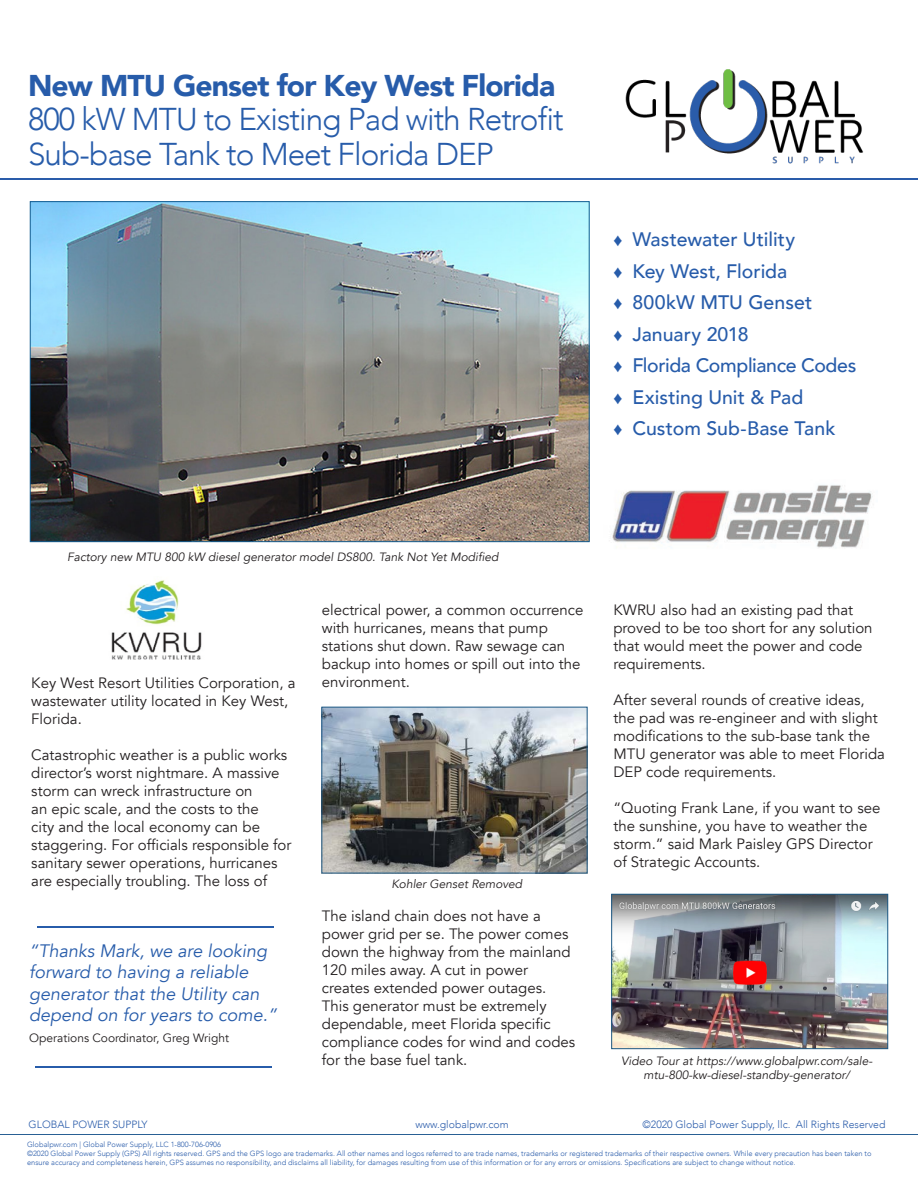
<style>
.page{position:relative;width:918px;height:1188px;background:#fff}
.page>*{position:absolute;margin:0;border:0;box-sizing:border-box;transform-origin:0 0}
.t1{font:300 31.5px/34.5px "Avenir";letter-spacing:-.03em;color:#275caa}
.t2{font:900 30px "Avenir";letter-spacing:-.03em;color:#275caa}
.t3{font:500 19.5px "Avenir";color:#275caa}
.t4{font:500 19.5px "Avenir";letter-spacing:-.02em;color:#275caa}
.t5{font:italic 18px/21.6px "Avenir";color:#275caa}
.t6{font:15px/18px "Avenir";color:#231f20}
.t7{font:italic 12px/14.4px "Avenir";color:#231f20;text-align:center}
.t8{font:12px "Avenir";color:#231f20}
.t9{font:300 10.5px "Avenir";color:#2a5caa}
.t10{font:300 7.5px/9px "Avenir";color:#2a5caa}
</style>
<div class="page">
<hr style="left:0;top:1135px;width:918px;height:1px;background:#296094">
<img style="left:625px;top:69px;width:238px;height:95px">
<hr style="left:0;top:178px;width:918px;height:2px;background:#2a5caa">
<hr style="left:37px;top:927px;width:236px;height:1px;background:#275caa">
<hr style="left:36px;top:1066px;width:236px;height:2px;background:#275caa">
<img style="left:111px;top:580px;width:91px;height:80px">
<img style="left:612px;top:485px;width:261px;height:63px">
<img style="left:32px;top:203px;width:556px;height:337px">
<img style="left:613px;top:896px;width:273px;height:151px">
<div style="left:611px;top:894px;width:277px;height:155px;border:1px solid #1d5985"></div>
<img style="left:323px;top:709px;width:263px;height:162px">
<div style="left:321px;top:707px;width:267px;height:166px;border:1px solid #1d5985"></div>
<p class="t2" style="left:28px;top:60px;width:529px">New MTU Genset for Key West Florida</p>
<p class="t1" style="left:28px;top:102px;width:537px">800 kW MTU to Existing Pad with Retrofit<br>Sub-base Tank to Meet Florida DEP</p>
<p class="t3" style="left:613px;top:223px;width:183px">♦ Wastewater Utility</p>
<p class="t3" style="left:613px;top:254px;width:175px">♦ Key West, Florida</p>
<p class="t3" style="left:613px;top:286px;width:200px">♦ 800kW MTU Genset</p>
<p class="t3" style="left:613px;top:317px;width:137px">♦ January 2018</p>
<p class="t4" style="left:613px;top:349px;width:244px">♦ Florida Compliance Codes</p>
<p class="t3" style="left:613px;top:380px;width:191px">♦ Existing Unit &amp; Pad</p>
<p class="t3" style="left:613px;top:412px;width:224px">♦ Custom Sub-Base Tank</p>
<p class="t7" style="left:67px;top:550px;width:433px">Factory new MTU 800 kW diesel generator model DS800. Tank Not Yet Modified</p>
<p class="t6" style="left:31px;top:674px;width:266px">Key West Resort Utilities Corporation, a wastewater utility located in Key West,<br>Florida.</p>
<p class="t6" style="left:31px;top:746px;width:262px">Catastrophic weather is a public works director’s worst nightmare. A massive storm can wreck infrastructure on<br>an epic scale, and the costs to the<br>city and the local economy can be staggering. For officials responsible for sanitary sewer operations, hurricanes are especially troubling. The loss of</p>
<p class="t5" style="left:29px;top:940px;width:250px">“Thanks Mark, we are looking forward to having a reliable generator that the Utility can depend on for years to come.”</p>
<p class="t8" style="left:29px;top:1031px;width:201px">Operations Coordinator, Greg Wright</p>
<p class="t6" style="left:322px;top:602px;width:263px">electrical power, a common occurrence with hurricanes, means that pump stations shut down. Raw sewage can backup into homes or spill out into the environment.</p>
<p class="t7" style="left:391px;top:876px;width:132px">Kohler Genset Removed</p>
<p class="t6" style="left:322px;top:908px;width:255px">The island chain does not have a power grid per se. The power comes down the highway from the mainland<br>120 miles away. A cut in power creates extended power outages.<br>This generator must be extremely dependable, meet Florida specific compliance codes for wind and codes for the base fuel tank.</p>
<p class="t6" style="left:613px;top:602px;width:261px">KWRU also had an existing pad that proved to be too short for any solution that would meet the power and code requirements.</p>
<p class="t6" style="left:613px;top:692px;width:273px">After several rounds of creative ideas, the pad was re-engineer and with slight modifications to the sub-base tank the MTU generator was able to meet Florida DEP code requirements.</p>
<p class="t6" style="left:613px;top:800px;width:269px">“Quoting Frank Lane, if you want to see the sunshine, you have to weather the storm.” said Mark Paisley GPS Director of Strategic Accounts.</p>
<p class="t7" style="left:621px;top:1054px;width:253px">Video Tour at https://www.globalpwr.com/sale&shy;mtu-800-kw-diesel-standby-generator/</p>
<p class="t9" style="left:29px;top:1118px;width:121px">GLOBAL POWER SUPPLY</p>
<p class="t9" style="left:416px;top:1118px;width:95px">www.globalpwr.com</p>
<p class="t9" style="left:643px;top:1118px;width:245px">©2020 Global Power Supply, llc. All Rights Reserved</p>
<p class="t10" style="left:27px;top:1140px;width:846px">Globalpwr.com | Global Power Supply, LLC 1-800-706-0906<br>©2020 Global Power Supply (GPS) All rights reserved. GPS and the GPS logo are trademarks. All other names and logos referred to are trade names, trademarks or registered trademarks of their respective owners. While every precaution has been taken to ensure accuracy and completeness herein, GPS assumes no responsibility, and disclaims all liability, for damages resulting from use of this information or for any errors or omissions. Specifications are subject to change without notice.</p>
</div>
